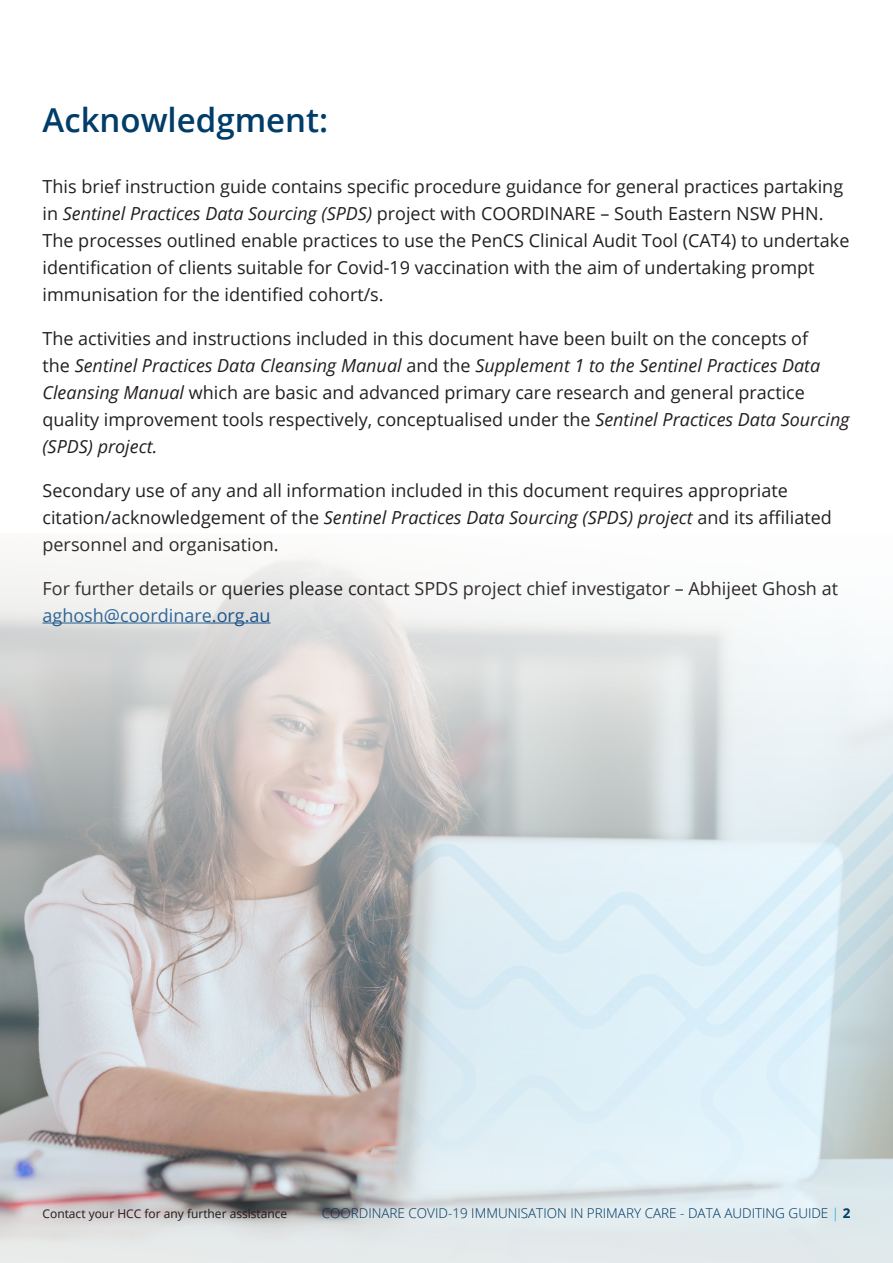
<style>
.page{position:relative;width:893px;height:1263px;background:#fff}
.page>*{position:absolute;margin:0;border:0;box-sizing:border-box;transform-origin:0 0}
.pull_out_quote{font:600 33px "Open Sans";color:#003d69}
.New_Body_copy{font:18px/27px "Open Sans";color:#231f20}
.Body_Grey{font:300 13.5px "Open Sans";color:#003d69}
.New_Body_copy-2{font:12px "Open Sans";color:#231f20}
.s1{font-style:italic}
.s2{color:#175d9e}
.s3{color:#00aeef}
.s4{font-weight:700}
</style>
<div class="page">
<img style="left:0;top:556px;width:893px;height:707px">
<p class="pull_out_quote" style="left:43px;top:97px;width:287px">Acknowledgment:</p>
<p class="New_Body_copy" style="left:43px;top:172px;width:808px">This brief instruction guide contains specific procedure guidance for general practices partaking in <span class="s1">Sentinel Practices Data Sourcing (SPDS)</span> project with COORDINARE – South Eastern NSW PHN.<br>The processes outlined enable practices to use the PenCS Clinical Audit Tool (CAT4) to undertake identification of clients suitable for Covid-19 vaccination with the aim of undertaking prompt immunisation for the identified cohort/s.</p>
<p class="New_Body_copy" style="left:43px;top:324px;width:808px">The activities and instructions included in this document have been built on the concepts of<br>the <span class="s1">Sentinel Practices Data Cleansing Manual</span> and the <span class="s1">Supplement 1 to the Sentinel Practices Data Cleansing Manual</span> which are basic and advanced primary care research and general practice quality improvement tools respectively, conceptualised under the <span class="s1">Sentinel Practices Data Sourcing (SPDS) project.</span></p>
<p class="New_Body_copy" style="left:43px;top:476px;width:791px">Secondary use of any and all information included in this document requires appropriate citation/acknowledgement of the <span class="s1">Sentinel Practices Data Sourcing (SPDS) project</span> and its affiliated personnel and organisation.</p>
<p class="New_Body_copy" style="left:43px;top:574px;width:797px">For further details or queries please contact SPDS project chief investigator – Abhijeet Ghosh at <span class="s2">aghosh@coordinare.org.au</span></p>
<p class="New_Body_copy-2" style="left:43px;top:1206px;width:246px">Contact your HCC for any further assistance</p>
<p class="Body_Grey" style="left:322px;top:1204px;width:530px">COORDINARE COVID-19 IMMUNISATION IN PRIMARY CARE - DATA AUDITING GUIDE <span class="s3">|</span> <span class="s4">2</span></p>
</div>
